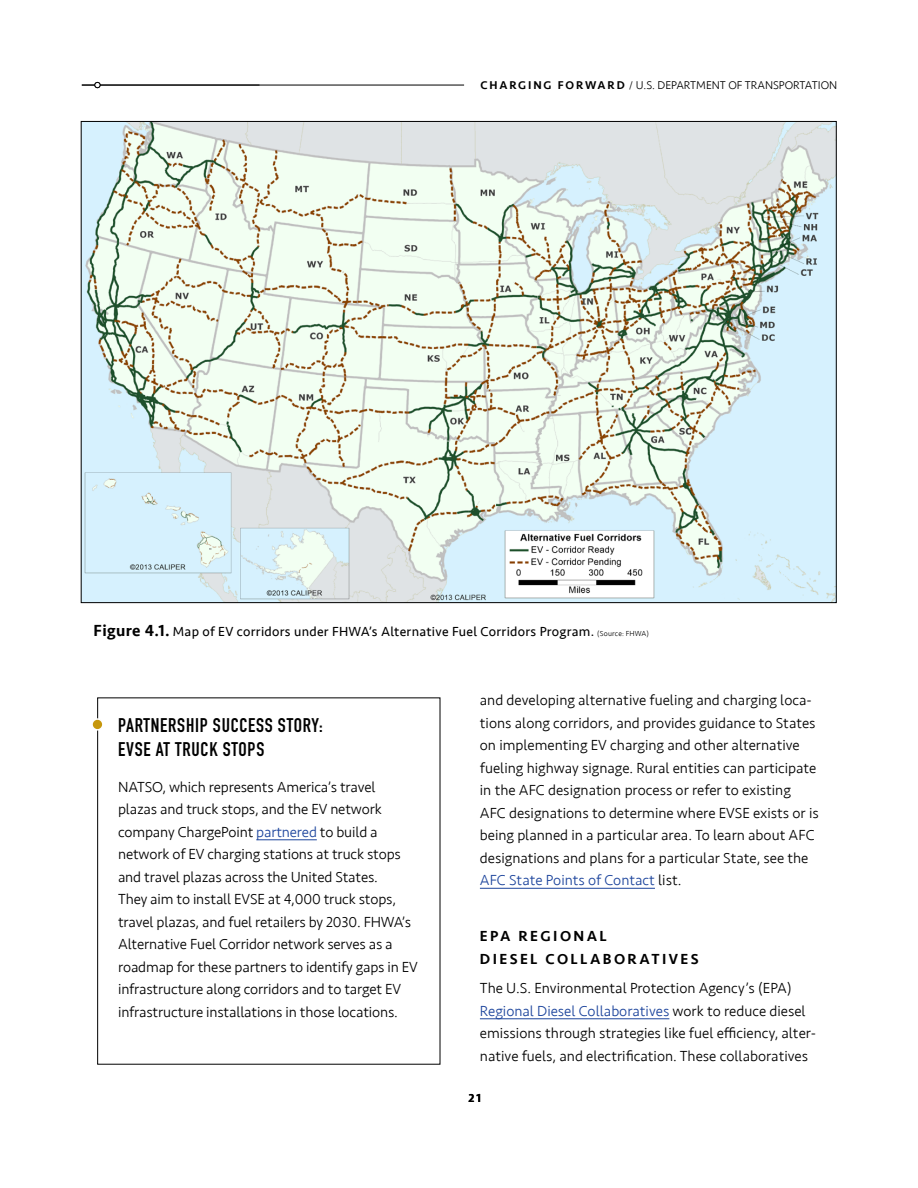
<style>
.page{position:relative;width:918px;height:1188px;background:#fff}
.page>*{position:absolute;margin:0;border:0;box-sizing:border-box;transform-origin:0 0}
.t1{font:700 19.5px/23.4px "DIN Condensed";letter-spacing:.04em;color:#000}
.t2{font:300 15px/22.5px "Seravek";color:#000}
.t3{font:500 15px/22.5px "Seravek";letter-spacing:.16em;color:#000}
.t4{font:13.5px "Seravek";letter-spacing:.02em;color:#000}
.t5{font:500 12px "Seravek";color:#000}
.t6{font:300 11.7px "Seravek";color:#000}
.s1{font-weight:500}
.s2{font-family:"Minion Pro";font-weight:400}
.s3{font-weight:500;font-size:16.5px}
.s4{font-weight:300;font-size:7.5px}
.s5{color:#1c449c}
</style>
<div class="page">
<hr style="left:82px;top:85px;width:382px;height:1px;background:#000">
<svg style="left:94px;top:82px;width:6px;height:6px"></svg>
<hr style="left:480px;top:888px;width:175px;height:1px;background:#1c449c">
<hr style="left:480px;top:1019px;width:189px;height:1px;background:#1c449c">
<img style="left:83px;top:123px;width:751px;height:478px">
<hr style="left:256px;top:840px;width:61px;height:1px;background:#1c449c">
<div style="left:92px;top:719px;width:11px;height:11px;background:#c6970c;border-radius:50%"></div>
<div style="left:91px;top:718px;width:13px;height:13px;border:2px solid #fff;border-radius:50%"></div>
<p class="t6" style="left:480px;top:78px;width:358px"><span class="s1">C H A RG I N G F O RWA R D</span> <span class="s2">/</span> U.S. DEPARTMENT OF TRANSPORTATION</p>
<p class="t4" style="left:94px;top:621px;width:557px"><span class="s3">Figure 4.1.</span> Map of EV corridors under FHWA’s Alternative Fuel Corridors Program. <span class="s4">(Source: FHWA)</span></p>
<h3 class="t1" style="left:118px;top:714px;width:206px">PARTNERSHIP SUCCESS STORY:<br>EVSE AT TRUCK STOPS</h3>
<p class="t2" style="left:118px;top:776px;width:301px">NATSO, which represents America’s travel plazas and truck stops, and the EV network company ChargePoint <span class="s5">partnered</span> to build a network of EV charging stations at truck stops and travel plazas across the United States.<br>They aim to install EVSE at 4,000 truck stops, travel plazas, and fuel retailers by 2030. FHWA’s Alternative Fuel Corridor network serves as a roadmap for these partners to identify gaps in EV infrastructure along corridors and to target EV infrastructure installations in those locations.</p>
<p class="t2" style="left:480px;top:689px;width:340px">and developing alternative fueling and charging loca&shy;tions along corridors, and provides guidance to States on implementing EV charging and other alternative fueling highway signage. Rural entities can participate in the AFC designation process or refer to existing AFC designations to determine where EVSE exists or is being planned in a particular area. To learn about AFC designations and plans for a particular State, see the <span class="s5">AFC State Points of Contact</span> list.</p>
<h3 class="t3" style="left:480px;top:925px;width:220px">EPA REGIONAL<br>DIESEL COLLABORATIVES</h3>
<p class="t2" style="left:480px;top:977px;width:338px">The U.S. Environmental Protection Agency’s (EPA)<br><span class="s5">Regional Diesel Collaboratives</span> work to reduce diesel emissions through strategies like fuel efficiency, alter&shy;native fuels, and electrification. These collaboratives</p>
<p class="t5" style="left:469px;top:1091px;width:14px">21</p>
</div>
